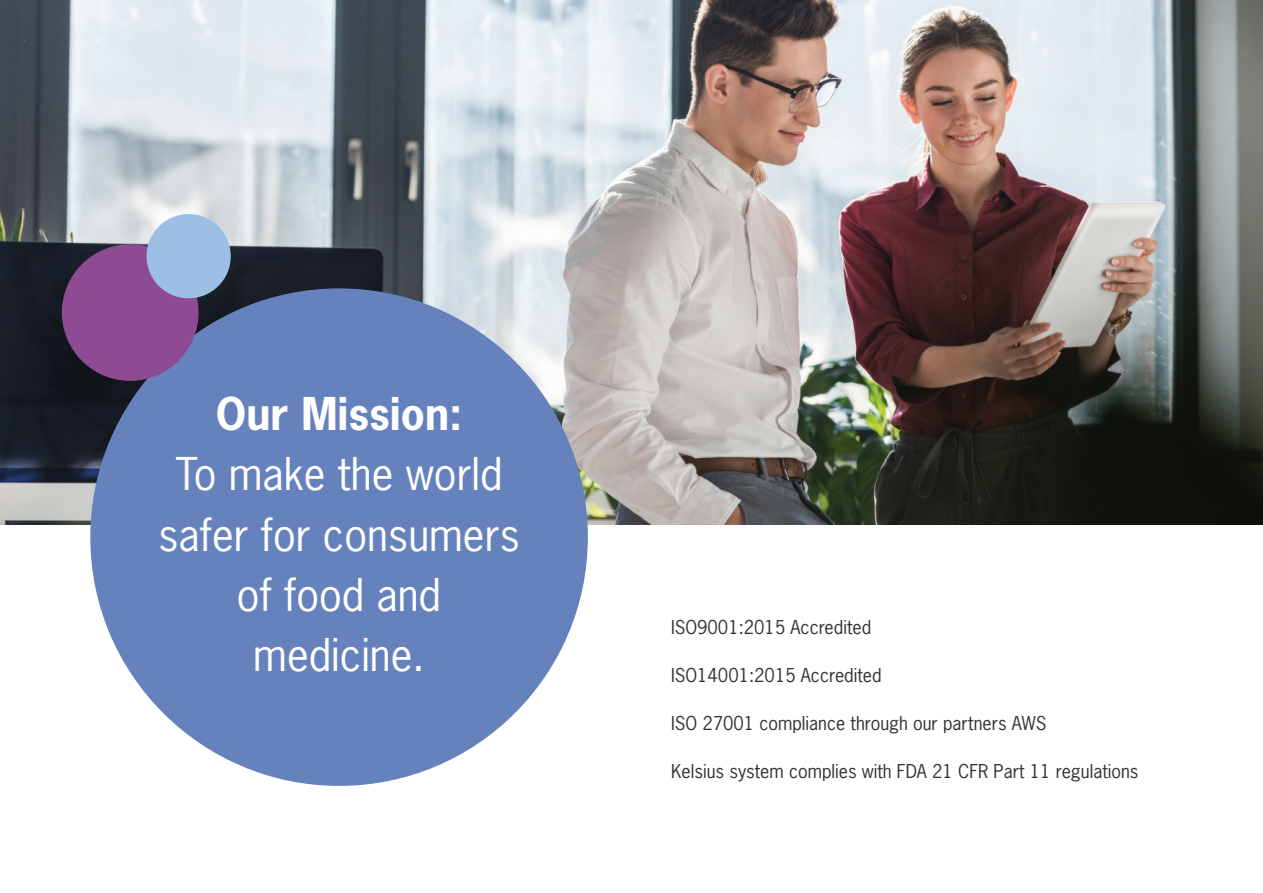
<style>
.page{position:relative;width:1263px;height:893px;background:#fff}
.page>*{position:absolute;margin:0;border:0;box-sizing:border-box;transform-origin:0 0}
.t1{font:42.45px/60.3px "News Gothic Std";color:#fff;text-align:center}
.t2{font:700 42.45px "News Gothic Std";color:#fff}
.t3{font:18px "News Gothic Std";color:#313232}
</style>
<div class="page">
<img style="left:0;top:0;width:1263px;height:525px">
<div style="left:90px;top:288px;width:498px;height:498px;background:#6682bd;border-radius:50%"></div>
<div style="left:62px;top:244px;width:137px;height:137px;background:#8c4b92;border-radius:50%"></div>
<div style="left:147px;top:214px;width:84px;height:84px;background:#9ebfe4;border-radius:50%"></div>
<h1 class="t2" style="left:216px;top:386px;width:248px">Our Mission:</h1>
<h1 class="t1" style="left:158px;top:444px;width:363px">To make the world safer for consumers of food and medicine.</h1>
<p class="t3" style="left:671px;top:616px;width:202px">ISO9001:2015 Accredited</p>
<p class="t3" style="left:671px;top:664px;width:212px">ISO14001:2015 Accredited</p>
<p class="t3" style="left:671px;top:712px;width:377px">ISO 27001 compliance through our partners AWS</p>
<p class="t3" style="left:671px;top:760px;width:469px">Kelsius system complies with FDA 21 CFR Part 11 regulations</p>
</div>
